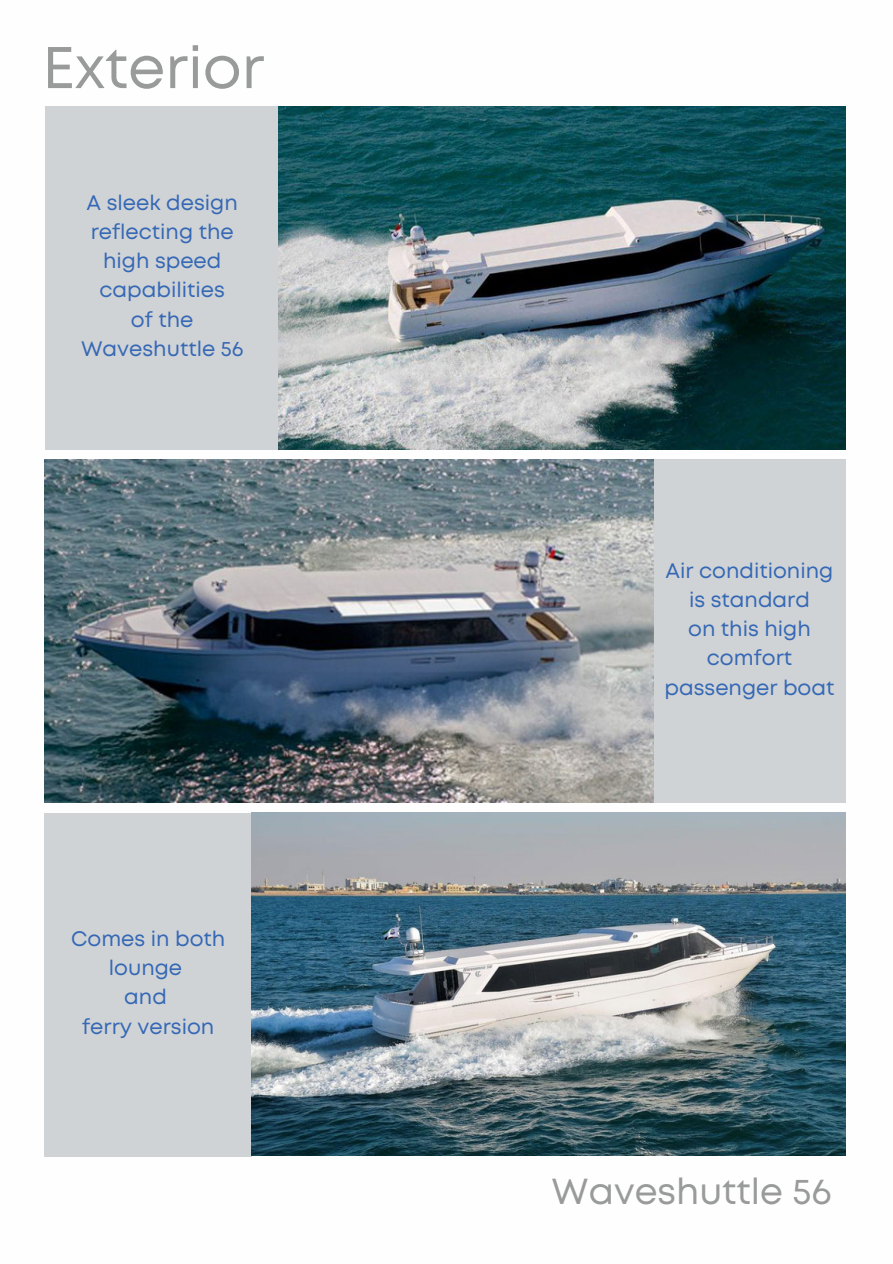
<style>
.page{position:relative;width:893px;height:1264px;background:#fff}
.page>*{position:absolute;margin:0;border:0;box-sizing:border-box;transform-origin:0 0}
.t1{font:58.65px "Mont";color:#999a9a}
.t2{font:36.15px "Mont";color:#999a9a}
.t3{font:21px/29.2px "Mont";color:#3568b5;text-align:center}
</style>
<div class="page">
<div style="left:45px;top:106px;width:234px;height:343px;background:#d0d3d5"></div>
<div style="left:45px;top:813px;width:206px;height:343px;background:#d0d3d5"></div>
<div style="left:654px;top:459px;width:191px;height:343px;background:#d0d3d5"></div>
<img style="left:278px;top:106px;width:567px;height:343px">
<img style="left:251px;top:812px;width:594px;height:343px">
<img style="left:45px;top:459px;width:608px;height:343px">
<p class="t1" style="left:42px;top:46px;width:223px">Exterior</p>
<p class="t3" style="left:87px;top:189px;width:153px;text-align:left">A sleek design reflecting the</p>
<p class="t3" style="left:100px;top:248px;width:127px;text-align:left">high speed capabilities</p>
<p class="t3" style="left:131px;top:306px;width:64px">of the</p>
<p class="t3" style="left:81px;top:335px;width:164px">Waveshuttle 56</p>
<p class="t3" style="left:71px;top:925px;width:155px">Comes in both lounge</p>
<p class="t3" style="left:124px;top:984px;width:44px">and</p>
<p class="t3" style="left:82px;top:1013px;width:134px">ferry version</p>
<p class="t3" style="left:665px;top:557px;width:169px">Air conditioning is standard</p>
<p class="t3" style="left:664px;top:616px;width:171px">on this high comfort passenger boat</p>
<p class="t2" style="left:551px;top:1178px;width:281px">Waveshuttle 56</p>
</div>
